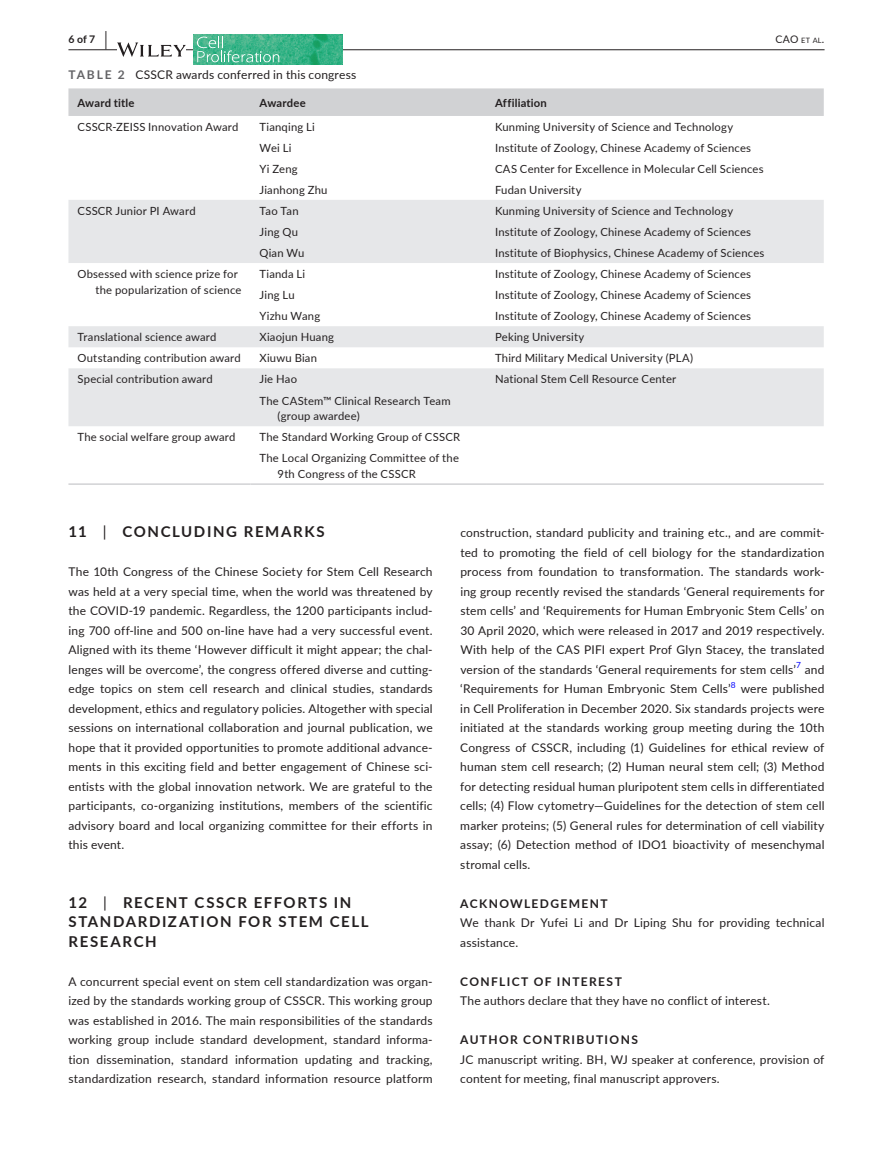
<style>
.page{position:relative;width:893px;height:1174px;background:#fff}
.page>*{position:absolute;margin:0;border:0;box-sizing:border-box;transform-origin:0 0}
.t1{font:700 15px/19.5px "Lato";letter-spacing:.105em;color:#231f20}
.t2{font:12px/19.5px "Lato";letter-spacing:.015em;color:#231f20;text-align:justify}
.t3{font:700 12px "Lato";letter-spacing:.115em;color:#231f20}
.t4{font:11.25px/15.8px "Lato";letter-spacing:.015em;color:#231f20}
.t5{font:700 11.25px "Lato";letter-spacing:.015em;color:#231f20}
.t6{font:10.5px "Lato";color:#231f20}
.t7{font:700 10.5px "Lato";color:#231f20}
.t8{font:8.4px "Lato";color:#00f}
.s1{font-size:19.5px}
.s2{font-size:7.35px}
.s3{font-weight:700;color:#636366}
.s4{font-weight:400}
</style>
<div class="page">
<hr style="left:68px;top:49px;width:756px;height:1px;background:#231f20">
<svg style="left:117px;top:42px;width:69px;height:15px"></svg>
<img style="left:193px;top:35px;width:149px;height:30px">
<svg style="left:197px;top:36px;width:82px;height:27px;background:#59be99"></svg>
<div style="left:68px;top:88px;width:756px;height:28px;background:#d1d2d4"></div>
<svg style="left:68px;top:200px;width:756px;height:226px;fill:#e6e7e9"></svg>
<hr style="left:68px;top:483px;width:183px;height:2px;background:#d1d2d4">
<hr style="left:251px;top:483px;width:235px;height:2px;background:#d1d2d4">
<hr style="left:486px;top:483px;width:338px;height:2px;background:#d1d2d4">
<p class="t7" style="left:68px;top:31px;width:40px">6 of 7 <span class="s1">|</span></p>
<p class="t6" style="left:775px;top:31px;width:50px">CAO <span class="s2">et al</span>.</p>
<p class="t2" style="left:68px;top:64px;width:289px"><span class="s3">TABLE 2</span> CSSCR awards conferred in this congress</p>
<p class="t5" style="left:77px;top:94px;width:59px">Award title</p>
<p class="t5" style="left:260px;top:94px;width:48px">Awardee</p>
<p class="t5" style="left:495px;top:94px;width:53px">Affiliation</p>
<p class="t4" style="left:77px;top:118px;width:163px">CSSCR-ZEISS Innovation Award</p>
<p class="t4" style="left:260px;top:118px;width:57px">Tianqing Li</p>
<p class="t4" style="left:495px;top:118px;width:240px">Kunming University of Science and Technology</p>
<p class="t4" style="left:260px;top:139px;width:33px">Wei Li</p>
<p class="t4" style="left:495px;top:139px;width:258px">Institute of Zoology, Chinese Academy of Sciences</p>
<p class="t4" style="left:260px;top:160px;width:40px">Yi Zeng</p>
<p class="t4" style="left:495px;top:160px;width:270px">CAS Center for Excellence in Molecular Cell Sciences</p>
<p class="t4" style="left:260px;top:181px;width:69px">Jianhong Zhu</p>
<p class="t4" style="left:495px;top:181px;width:88px">Fudan University</p>
<p class="t4" style="left:77px;top:202px;width:120px">CSSCR Junior PI Award</p>
<p class="t4" style="left:260px;top:202px;width:41px">Tao Tan</p>
<p class="t4" style="left:495px;top:202px;width:240px">Kunming University of Science and Technology</p>
<p class="t4" style="left:260px;top:223px;width:40px">Jing Qu</p>
<p class="t4" style="left:495px;top:223px;width:258px">Institute of Zoology, Chinese Academy of Sciences</p>
<p class="t4" style="left:260px;top:245px;width:46px">Qian Wu</p>
<p class="t4" style="left:495px;top:245px;width:271px">Institute of Biophysics, Chinese Academy of Sciences</p>
<p class="t4" style="left:95px;top:266px;width:147px;text-indent:-18px">Obsessed with science prize for the popularization of science</p>
<p class="t4" style="left:260px;top:266px;width:47px">Tianda Li</p>
<p class="t4" style="left:495px;top:266px;width:258px">Institute of Zoology, Chinese Academy of Sciences</p>
<p class="t4" style="left:260px;top:287px;width:37px">Jing Lu</p>
<p class="t4" style="left:495px;top:287px;width:258px">Institute of Zoology, Chinese Academy of Sciences</p>
<p class="t4" style="left:260px;top:308px;width:62px">Yizhu Wang</p>
<p class="t4" style="left:495px;top:308px;width:258px">Institute of Zoology, Chinese Academy of Sciences</p>
<p class="t4" style="left:77px;top:329px;width:140px">Translational science award</p>
<p class="t4" style="left:260px;top:329px;width:76px">Xiaojun Huang</p>
<p class="t4" style="left:495px;top:329px;width:91px">Peking University</p>
<p class="t4" style="left:77px;top:350px;width:165px">Outstanding contribution award</p>
<p class="t4" style="left:260px;top:350px;width:59px">Xiuwu Bian</p>
<p class="t4" style="left:495px;top:350px;width:199px">Third Military Medical University (PLA)</p>
<p class="t4" style="left:77px;top:371px;width:137px">Special contribution award</p>
<p class="t4" style="left:260px;top:371px;width:39px">Jie Hao</p>
<p class="t4" style="left:495px;top:371px;width:183px">National Stem Cell Resource Center</p>
<p class="t4" style="left:278px;top:392px;width:175px;text-indent:-18px">The CAStem™ Clinical Research Team (group awardee)</p>
<p class="t4" style="left:77px;top:429px;width:159px">The social welfare group award</p>
<p class="t4" style="left:260px;top:426px;width:202px;line-height:21px">The Standard Working Group of CSSCR<br>The Local Organizing Committee of the</p>
<p class="t4" style="left:278px;top:466px;width:140px">9th Congress of the CSSCR</p>
<p class="t1" style="left:68px;top:521px;width:258px">11 <span class="s4">|</span> CONCLUDING REMARKS</p>
<p class="t2" style="left:68px;top:561px;width:366px">The 10th Congress of the Chinese Society for Stem Cell Research was held at a very special time, when the world was threatened by the COVID-19 pandemic. Regardless, the 1200 participants includ&shy;ing 700 off-line and 500 on-line have had a very successful event.<br>Aligned with its theme ‘However difficult it might appear; the chal&shy;lenges will be overcome’, the congress offered diverse and cutting&shy;edge topics on stem cell research and clinical studies, standards development, ethics and regulatory policies. Altogether with special sessions on international collaboration and journal publication, we hope that it provided opportunities to promote additional advance&shy;ments in this exciting field and better engagement of Chinese sci&shy;entists with the global innovation network. We are grateful to the participants, co-organizing institutions, members of the scientific advisory board and local organizing committee for their efforts in this event.</p>
<p class="t1" style="left:68px;top:892px;width:301px">12 <span class="s4">|</span> RECENT CSSCR EFFORTS IN<br>STANDARDIZATION FOR STEM CELL<br>RESEARCH</p>
<p class="t2" style="left:68px;top:971px;width:366px">A concurrent special event on stem cell standardization was organ&shy;ized by the standards working group of CSSCR. This working group was established in 2016. The main responsibilities of the standards working group include standard development, standard informa&shy;tion dissemination, standard information updating and tracking, standardization research, standard information resource platform</p>
<p class="t2" style="left:460px;top:522px;width:366px">construction, standard publicity and training etc., and are commit&shy;ted to promoting the field of cell biology for the standardization process from foundation to transformation. The standards work&shy;ing group recently revised the standards ‘General requirements for stem cells’ and ‘Requirements for Human Embryonic Stem Cells’ on 30 April 2020, which were released in 2017 and 2019 respectively.<br>With help of the CAS PIFI expert Prof Glyn Stacey, the translated version of the standards ‘General requirements for stem cells’</p>
<p class="t8" style="left:796px;top:659px;width:6px">7</p>
<p class="t2" style="left:805px;top:659px;width:21px">and</p>
<p class="t2" style="left:460px;top:678px;width:272px">‘Requirements for Human Embryonic Stem Cells’</p>
<p class="t8" style="left:731px;top:679px;width:6px">8</p>
<p class="t2" style="left:460px;top:678px;width:366px;text-indent:280px">were published in Cell Proliferation in December 2020. Six standards projects were initiated at the standards working group meeting during the 10th Congress of CSSCR, including (1) Guidelines for ethical review of human stem cell research; (2) Human neural stem cell; (3) Method for detecting residual human pluripotent stem cells in differentiated cells; (4) Flow cytometry—Guidelines for the detection of stem cell marker proteins; (5) General rules for determination of cell viability assay; (6) Detection method of IDO1 bioactivity of mesenchymal stromal cells.</p>
<p class="t3" style="left:460px;top:894px;width:149px">ACKNOWLEDGEMENT</p>
<p class="t2" style="left:460px;top:912px;width:366px">We thank Dr Yufei Li and Dr Liping Shu for providing technical assistance.</p>
<p class="t3" style="left:460px;top:972px;width:163px">CONFLICT OF INTEREST</p>
<p class="t2" style="left:460px;top:990px;width:311px">The authors declare that they have no conflict of interest.</p>
<p class="t3" style="left:460px;top:1031px;width:179px">AUTHOR CONTRIBUTIONS</p>
<p class="t2" style="left:460px;top:1049px;width:366px">JC manuscript writing. BH, WJ speaker at conference, provision of content for meeting, final manuscript approvers.</p>
</div>
